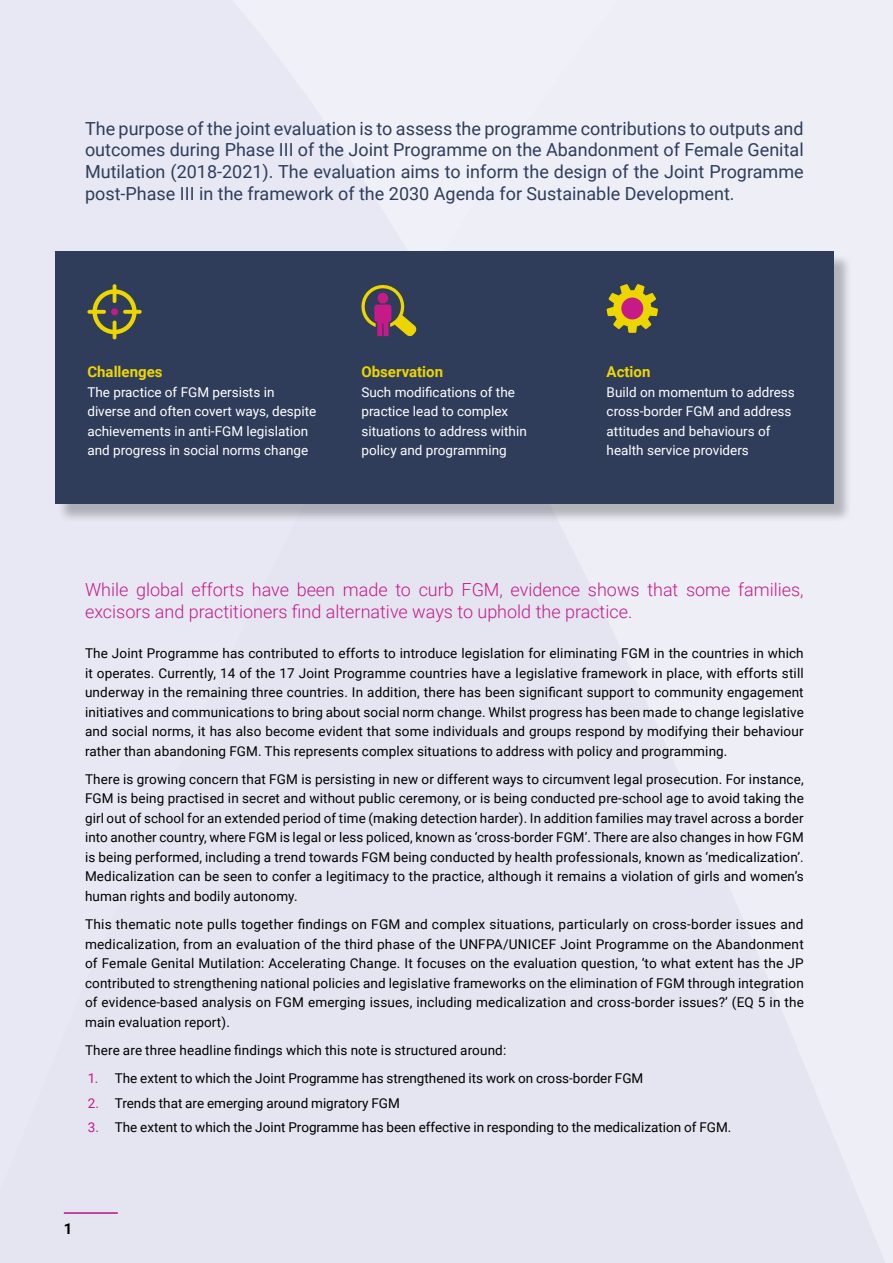
<style>
.page{position:relative;width:893px;height:1263px;background:#e7e8f3}
.page>*{position:absolute;margin:0;border:0;box-sizing:border-box;transform-origin:0 0}
.t1{font:18px/21.6px "Roboto";color:#2f3d5b;text-align:justify}
.t2{font:300 18px/21.6px "Roboto";color:#c61a89}
.t3{font:700 15px "Roboto";color:#edd600}
.t4{font:700 15px "Roboto";color:#000}
.t5{font:13.5px/19.5px "Roboto";color:#000;text-align:justify}
.t6{font:13.5px/19.5px "Roboto";color:#fff}
.s1{color:#c61a89}
</style>
<div class="page">
<div style="left:58px;top:253px;width:794px;height:270px;background:#000;opacity:.25"></div>
<div style="left:55px;top:251px;width:778px;height:253px;background:#2f3d5b"></div>
<svg style="left:87px;top:284px;width:55px;height:55px"></svg>
<div style="left:111px;top:308px;width:7px;height:7px;background:#c61a89;border-radius:50%"></div>
<svg style="left:361px;top:285px;width:56px;height:52px"></svg>
<div style="left:378px;top:293px;width:10px;height:11px;background:#c61a89;border-radius:50%"></div>
<svg style="left:606px;top:284px;width:52px;height:49px"></svg>
<div style="left:621px;top:297px;width:22px;height:22px;background:#c61a89;border-radius:50%"></div>
<p class="t1" style="left:85px;top:117px;width:720px">The purpose of the joint evaluation is to assess the programme contributions to outputs and outcomes during Phase III of the Joint Programme on the Abandonment of Female Genital Mutilation (2018-2021). The evaluation aims to inform the design of the Joint Programme post-Phase III in the framework of the 2030 Agenda for Sustainable Development.</p>
<p class="t3" style="left:87px;top:362px;width:77px">Challenges</p>
<p class="t6" style="left:87px;top:382px;width:230px">The practice of FGM persists in diverse and often covert ways, despite achievements in anti-FGM legislation and progress in social norms change</p>
<p class="t3" style="left:361px;top:362px;width:83px">Observation</p>
<p class="t6" style="left:361px;top:382px;width:167px">Such modifications of the practice lead to complex situations to address within policy and programming</p>
<p class="t3" style="left:607px;top:362px;width:45px">Action</p>
<p class="t6" style="left:607px;top:382px;width:190px">Build on momentum to address cross-border FGM and address attitudes and behaviours of health service providers</p>
<h1 class="t2" style="left:85px;top:578px;width:720px">While global efforts have been made to curb FGM, evidence shows that some families, excisors and practitioners find alternative ways to uphold the practice.</h1>
<p class="t5" style="left:85px;top:643px;width:720px">The Joint Programme has contributed to efforts to introduce legislation for eliminating FGM in the countries in which it operates. Currently, 14 of the 17 Joint Programme countries have a legislative framework in place, with efforts still underway in the remaining three countries. In addition, there has been significant support to community engagement initiatives and communications to bring about social norm change. Whilst progress has been made to change legislative and social norms, it has also become evident that some individuals and groups respond by modifying their behaviour rather than abandoning FGM. This represents complex situations to address with policy and programming.</p>
<p class="t5" style="left:85px;top:769px;width:720px">There is growing concern that FGM is persisting in new or different ways to circumvent legal prosecution. For instance, FGM is being practised in secret and without public ceremony, or is being conducted pre-school age to avoid taking the girl out of school for an extended period of time (making detection harder). In addition families may travel across a border into another country, where FGM is legal or less policed, known as ‘cross-border FGM’. There are also changes in how FGM is being performed, including a trend towards FGM being conducted by health professionals, known as ‘medicalization’.<br>Medicalization can be seen to confer a legitimacy to the practice, although it remains a violation of girls and women’s human rights and bodily autonomy.</p>
<p class="t5" style="left:85px;top:914px;width:720px">This thematic note pulls together findings on FGM and complex situations, particularly on cross-border issues and medicalization, from an evaluation of the third phase of the UNFPA/UNICEF Joint Programme on the Abandonment of Female Genital Mutilation: Accelerating Change. It focuses on the evaluation question, ‘to what extent has the JP contributed to strengthening national policies and legislative frameworks on the elimination of FGM through integration of evidence-based analysis on FGM emerging issues, including medicalization and cross-border issues?’ (EQ 5 in the main evaluation report).</p>
<p class="t5" style="left:85px;top:1039px;width:423px">There are three headline findings which this note is structured around:</p>
<p class="t5" style="left:88px;top:1068px;width:557px"><span class="s1">1.</span> The extent to which the Joint Programme has strengthened its work on cross-border FGM</p>
<p class="t5" style="left:88px;top:1093px;width:314px"><span class="s1">2.</span> Trends that are emerging around migratory FGM</p>
<p class="t5" style="left:88px;top:1117px;width:645px"><span class="s1">3.</span> The extent to which the Joint Programme has been effective in responding to the medicalization of FGM.</p>
<p class="t4" style="left:64px;top:1218px;width:10px">1</p>
</div>
